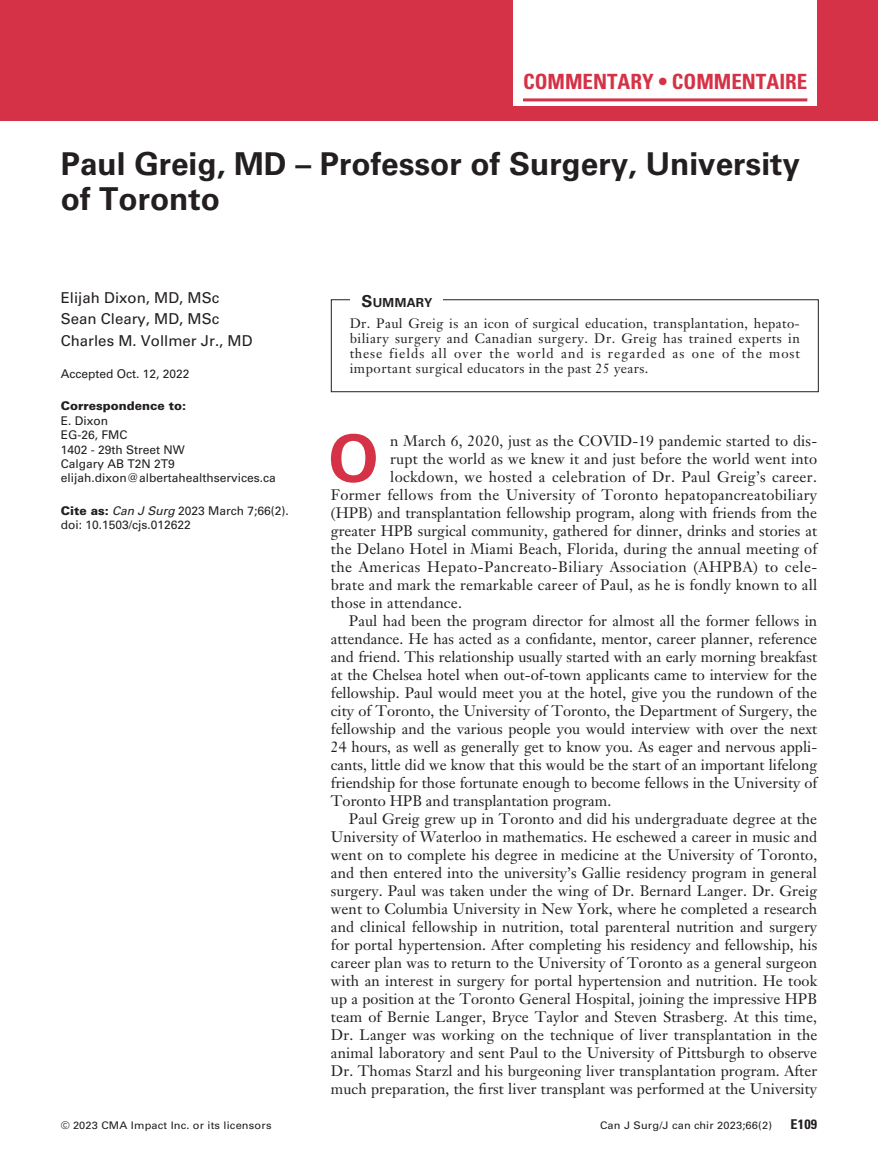
<style>
.page{position:relative;width:878px;height:1175px;background:#fff}
.page>*{position:absolute;margin:0;border:0;box-sizing:border-box;transform-origin:0 0}
.t1{font:700 64.8px "Univers LT Std";color:#d63247}
.t2{font:700 31.5px/34.5px "Univers LT Std";color:#231f20}
.t3{font:700 condensed 21px "Univers LT Std";color:#d63247}
.t4{font:15px "Janson Text LT Std";letter-spacing:.005em;color:#231f20}
.t5{font:15px "Janson Text LT Std";letter-spacing:.03em;color:#231f20}
.t6{font:15px/21px "Univers LT Std";color:#231f20}
.t7{font:13.5px/15px "Janson Text LT Std";letter-spacing:.025em;color:#231f20;text-align:justify}
.t8{font:700 condensed 13.5px "Univers LT Std";color:#231f20;scale:1.05 1}
.t9{font:700 12.3px "Univers LT Std";letter-spacing:.025em;color:#231f20}
.t10{font:12px/14.4px "Univers LT Std";color:#231f20}
.t11{font:900 12px "Univers LT Std";color:#231f20}
.t12{font:10.5px "Univers LT Std";letter-spacing:.015em;color:#231f20;scale:1.05 1}
.s1{font-weight:900}
.s2{font-style:italic}
.s3{font-size:16.5px}
</style>
<div class="page">
<div style="left:0;top:0;width:878px;height:120px;background:#d63247"></div>
<div style="left:331px;top:299px;width:487px;height:93px;border:1px solid #231f20"></div>
<div style="left:351px;top:292px;width:92px;height:17px;background:#fff"></div>
<div style="left:513px;top:0;width:304px;height:106px;background:#fff"></div>
<hr style="left:523px;top:98px;width:284px;height:3px;background:#d63247">
<h3 class="t3" style="left:523px;top:69px;width:286px">COMMENTARY • COMMENTAIRE</h3>
<h2 class="t2" style="left:61px;top:147px;width:740px">Paul Greig, MD – Professor of Surgery, University of Toronto</h2>
<p class="t6" style="left:61px;top:288px;width:193px">Elijah Dixon, MD, MSc<br>Sean Cleary, MD, MSc<br>Charles M. Vollmer Jr., MD</p>
<p class="t10" style="left:61px;top:366px;width:130px">Accepted Oct. 12, 2022</p>
<p class="t11" style="left:61px;top:398px;width:127px">Correspondence to:</p>
<p class="t10" style="left:61px;top:413px;width:216px">E. Dixon<br>EG-26, FMC<br>1402 - 29th Street NW<br>Calgary AB T2N 2T9 elijah.dixon@albertahealthservices.ca</p>
<p class="t10" style="left:61px;top:503px;width:230px"><span class="s1">Cite as:</span> <span class="s2">Can J Surg</span> 2023 March 7;66(2). doi: 10.1503/cjs.012622</p>
<p class="t9" style="left:361px;top:295px;width:72px"><span class="s3">S</span>UMMARY</p>
<p class="t7" style="left:350px;top:316px;width:452px">Dr. Paul Greig is an icon of surgical education, transplantation, hepato&shy;biliary surgery and Canadian surgery. Dr. Greig has trained experts in these fields all over the world and is regarded as one of the most important surgical educators in the past 25 years.</p>
<h1 class="t1" style="left:328px;top:421px;width:52px">O</h1>
<p class="t4" style="left:390px;top:431px;width:428px">n March 6, 2020, just as the COVID-19 pandemic started to dis-</p>
<p class="t4" style="left:390px;top:449px;width:428px">rupt the world as we knew it and just before the world went into</p>
<p class="t4" style="left:390px;top:467px;width:428px">lockdown, we hosted a celebration of Dr. Paul Greig’s career.</p>
<p class="t4" style="left:331px;top:485px;width:487px">Former fellows from the University of Toronto hepatopancreatobiliary</p>
<p class="t4" style="left:331px;top:503px;width:487px">(HPB) and transplantation fellowship program, along with friends from the</p>
<p class="t4" style="left:331px;top:521px;width:488px">greater HPB surgical community, gathered for dinner, drinks and stories at</p>
<p class="t4" style="left:331px;top:539px;width:488px">the Delano Hotel in Miami Beach, Florida, during the annual meeting of</p>
<p class="t5" style="left:331px;top:557px;width:488px">the Americas Hepato-Pancreato-Biliary Association (AHPBA) to cele-</p>
<p class="t4" style="left:331px;top:575px;width:488px">brate and mark the remarkable career of Paul, as he is fondly known to all</p>
<p class="t4" style="left:331px;top:593px;width:132px">those in attendance.</p>
<p class="t4" style="left:349px;top:611px;width:470px">Paul had been the program director for almost all the former fellows in</p>
<p class="t4" style="left:331px;top:629px;width:488px">attendance. He has acted as a confidante, mentor, career planner, reference</p>
<p class="t4" style="left:331px;top:647px;width:487px">and friend. This relationship usually started with an early morning breakfast</p>
<p class="t4" style="left:331px;top:665px;width:488px">at the Chelsea hotel when out-of-town applicants came to interview for the</p>
<p class="t4" style="left:331px;top:683px;width:487px">fellowship. Paul would meet you at the hotel, give you the rundown of the</p>
<p class="t4" style="left:331px;top:701px;width:488px">city of Toronto, the University of Toronto, the Department of Surgery, the</p>
<p class="t4" style="left:331px;top:719px;width:487px">fellowship and the various people you would interview with over the next</p>
<p class="t4" style="left:331px;top:737px;width:487px">24 hours, as well as generally get to know you. As eager and nervous appli-</p>
<p class="t4" style="left:331px;top:755px;width:487px">cants, little did we know that this would be the start of an important lifelong</p>
<p class="t4" style="left:331px;top:773px;width:487px">friendship for those fortunate enough to become fellows in the University of</p>
<p class="t4" style="left:331px;top:791px;width:282px">Toronto HPB and transplantation program.</p>
<p class="t4" style="left:349px;top:809px;width:470px">Paul Greig grew up in Toronto and did his undergraduate degree at the</p>
<p class="t4" style="left:331px;top:827px;width:487px">University of Waterloo in mathematics. He eschewed a career in music and</p>
<p class="t4" style="left:331px;top:845px;width:488px">went on to complete his degree in medicine at the University of Toronto,</p>
<p class="t4" style="left:331px;top:863px;width:487px">and then entered into the university’s Gallie residency program in general</p>
<p class="t4" style="left:331px;top:881px;width:487px">surgery. Paul was taken under the wing of Dr. Bernard Langer. Dr. Greig</p>
<p class="t4" style="left:331px;top:899px;width:487px">went to Columbia University in New York, where he completed a research</p>
<p class="t4" style="left:331px;top:917px;width:487px">and clinical fellowship in nutrition, total parenteral nutrition and surgery</p>
<p class="t4" style="left:331px;top:935px;width:488px">for portal hypertension. After completing his residency and fellowship, his</p>
<p class="t4" style="left:331px;top:953px;width:487px">career plan was to return to the University of Toronto as a general surgeon</p>
<p class="t4" style="left:331px;top:971px;width:487px">with an interest in surgery for portal hypertension and nutrition. He took</p>
<p class="t4" style="left:331px;top:989px;width:488px">up a position at the Toronto General Hospital, joining the impressive HPB</p>
<p class="t4" style="left:331px;top:1007px;width:487px">team of Bernie Langer, Bryce Taylor and Steven Strasberg. At this time,</p>
<p class="t4" style="left:331px;top:1025px;width:488px">Dr. Langer was working on the technique of liver transplantation in the</p>
<p class="t4" style="left:331px;top:1043px;width:488px">animal laboratory and sent Paul to the University of Pittsburgh to observe</p>
<p class="t4" style="left:331px;top:1061px;width:488px">Dr. Thomas Starzl and his burgeoning liver transplantation program. After</p>
<p class="t4" style="left:331px;top:1079px;width:487px">much preparation, the first liver transplant was performed at the University</p>
<p class="t12" style="left:61px;top:1119px;width:202px">© 2023 CMA Impact Inc. or its licensors</p>
<p class="t12" style="left:600px;top:1119px;width:165px">Can J Surg/J can chir 2023;66(2)</p>
<p class="t8" style="left:790px;top:1116px;width:27px">E109</p>
</div>
